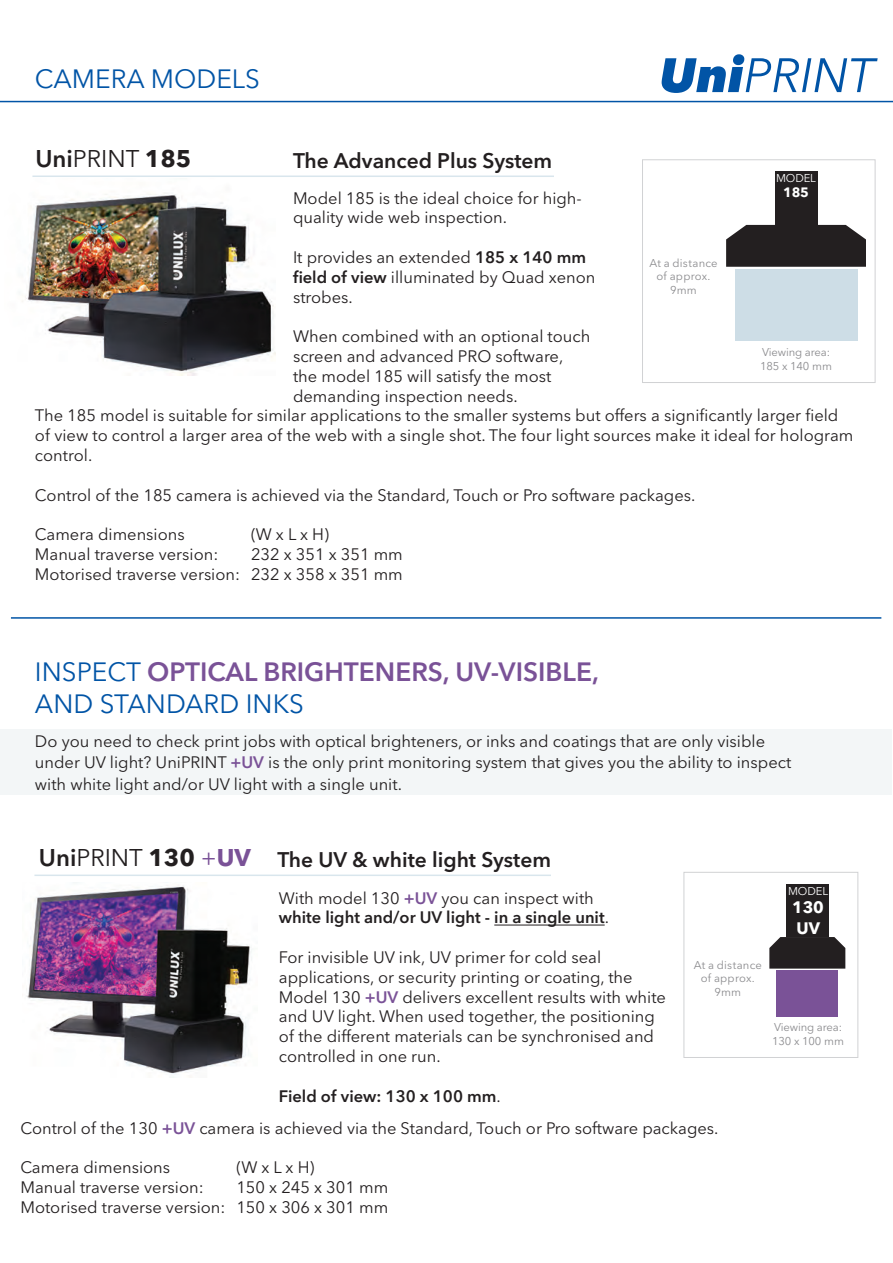
<style>
.page{position:relative;width:893px;height:1263px;background:#fff}
.page>*{position:absolute;margin:0;border:0;box-sizing:border-box;transform-origin:0 0}
.t1{font:600 26.25px/31.5px "Avenir Next LT Pro";color:#7a5297}
.t2{font:26.25px "Avenir Next LT Pro";color:#0154a6}
.t3{font:24px "Avenir Next LT Pro";color:#231f20}
.t4{font:600 21px "Avenir Next LT Pro";color:#231f20}
.t5{font:16.5px/19.8px "Avenir Next LT Pro";color:#231f20}
.t6{font:600 16.5px/19.8px "Avenir Next LT Pro";color:#231f20}
.t7{font:700 16.5px/20.5px "Avenir Next LT Pro";color:#fff}
.t8{font:700 13.5px "Avenir Next LT Pro";color:#fff}
.t9{font:11.25px/13.5px "Avenir Next LT Pro";letter-spacing:.005em;color:#8c8c8f}
.t10{font:11.25px "Avenir Next LT Pro";letter-spacing:-.01em;color:#fff}
.s1{font-weight:600}
.s2{font-weight:700}
.s3{font-weight:400;color:#0154a6}
.s4{font-weight:600;color:#7a5297}
.s5{font-size:24px}
.s6{font-weight:400;font-size:24px}
.s7{font-weight:700;font-size:24px}
.s8{font-weight:400;font-size:24px;color:#7a5297}
.s9{font-weight:700;font-size:24px;color:#7a5297}
.s10{font-weight:400}
.s11{color:#7a5297}
</style>
<div class="page">
<hr style="left:32px;top:176px;width:521px;height:1px;background:#d9e6ed">
<div style="left:735px;top:269px;width:122px;height:71px;background:#cddde6"></div>
<div style="left:776px;top:172px;width:42px;height:56px;background:#231f20"></div>
<svg style="left:726px;top:225px;width:140px;height:42px;background:#2f2b2c"></svg>
<div style="left:642px;top:159px;width:233px;height:224px;border:1px solid #d1d2d4"></div>
<img style="left:26px;top:885px;width:226px;height:192px">
<img style="left:22px;top:193px;width:253px;height:183px">
<hr style="left:494px;top:925px;width:111px;height:1px;background:#231f20">
<hr style="left:34px;top:874px;width:517px;height:2px;background:#d9e6ed">
<div style="left:786px;top:885px;width:43px;height:52px;background:#231f20"></div>
<div style="left:769px;top:937px;width:76px;height:31px;background:#231f20"></div>
<div style="left:777px;top:971px;width:61px;height:46px;background:#7a5297"></div>
<div style="left:683px;top:872px;width:175px;height:186px;border:1px solid #d1d2d4"></div>
<hr style="left:11px;top:617px;width:870px;height:2px;background:#0154a6">
<hr style="left:0;top:101px;width:893px;height:1px;background:#0154a6">
<svg style="left:662px;top:54px;width:216px;height:39px"></svg>
<div style="left:1px;top:730px;width:891px;height:65px;background:#f3f6f7"></div>
<h1 class="t2" style="left:35px;top:64px;width:227px">CAMERA MODELS</h1>
<h2 class="t3" style="left:35px;top:144px;width:158px"><span class="s1">Uni</span>PRINT <span class="s2">185</span></h2>
<p class="t4" style="left:293px;top:148px;width:261px">The Advanced Plus System</p>
<p class="t5" style="left:293px;top:188px;width:290px">Model 185 is the ideal choice for high&shy;quality wide web inspection.</p>
<p class="t5" style="left:293px;top:247px;width:304px">It provides an extended <span class="s1">185 x 140 mm field of view</span> illuminated by Quad xenon strobes.</p>
<p class="t5" style="left:293px;top:327px;width:299px">When combined with an optional touch</p>
<p class="t5" style="left:293px;top:346px;width:272px">screen and advanced PRO software,</p>
<p class="t5" style="left:293px;top:366px;width:260px">the model 185 will satisfy the most</p>
<p class="t5" style="left:293px;top:386px;width:226px">demanding inspection needs.</p>
<p class="t5" style="left:35px;top:406px;width:805px">The 185 model is suitable for similar applications to the smaller systems but offers a significantly larger field</p>
<p class="t5" style="left:35px;top:425px;width:820px">of view to control a larger area of the web with a single shot. The four light sources make it ideal for hologram</p>
<p class="t5" style="left:35px;top:445px;width:59px">control.</p>
<p class="t5" style="left:35px;top:485px;width:662px">Control of the 185 camera is achieved via the Standard, Touch or Pro software packages.</p>
<p class="t5" style="left:35px;top:524px;width:151px">Camera dimensions</p>
<p class="t5" style="left:251px;top:524px;width:80px">(W x L x H)</p>
<p class="t5" style="left:35px;top:544px;width:185px">Manual traverse version:</p>
<p class="t10" style="left:776px;top:171px;width:41px">MODEL</p>
<p class="t8" style="left:783px;top:184px;width:27px">185</p>
<p class="t9" style="left:649px;top:256px;width:70px;text-align:center">At a distance of approx.<br>9mm</p>
<p class="t9" style="left:760px;top:346px;width:73px">Viewing area:<br>185 x 140 mm</p>
<p class="t5" style="left:35px;top:544px;width:369px;text-align:right">232 x 351 x 351 mm<br>Motorised traverse version: 232 x 358 x 351 mm</p>
<h1 class="t1" style="left:35px;top:656px;width:565px"><span class="s3">INSPECT</span> OPTICAL BRIGHTENERS, UV-VISIBLE,<br><span class="s3">AND STANDARD INKS</span></h1>
<p class="t5" style="left:35px;top:731px;width:758px;line-height:21px">Do you need to check print jobs with optical brighteners, or inks and coatings that are only visible under UV light? UniPRINT <span class="s4">+UV</span> is the only print monitoring system that gives you the ability to inspect with white light and/or UV light with a single unit.</p>
<p class="t4" style="left:39px;top:847px;width:514px"><span class="s5">Uni</span><span class="s6">PRINT</span> <span class="s7">130</span> <span class="s8">+</span><span class="s9">UV</span> The UV &amp; white light System</p>
<p class="t6" style="left:279px;top:888px;width:332px"><span class="s10">With model 130</span> <span class="s11">+UV</span> <span class="s10">you can inspect with </span>white light and/or UV light - in a single unit<span class="s10">.</span></p>
<p class="t5" style="left:279px;top:947px;width:389px">For invisible UV ink, UV primer for cold seal applications, or security printing or coating, the Model 130 <span class="s4">+UV</span> delivers excellent results with white and UV light. When used together, the positioning of the different materials can be synchronised and controlled in one run.</p>
<p class="t6" style="left:279px;top:1086px;width:223px">Field of view: 130 x 100 mm<span class="s10">.</span></p>
<p class="t9" style="left:694px;top:958px;width:70px;text-align:center">At a distance of approx.<br>9mm</p>
<p class="t5" style="left:20px;top:1118px;width:700px">Control of the 130 <span class="s4">+UV</span> camera is achieved via the Standard, Touch or Pro software packages.</p>
<p class="t5" style="left:20px;top:1157px;width:151px">Camera dimensions</p>
<p class="t5" style="left:236px;top:1157px;width:80px">(W x L x H)</p>
<p class="t5" style="left:20px;top:1177px;width:185px">Manual traverse version:</p>
<p class="t5" style="left:20px;top:1177px;width:369px;text-align:right">150 x 245 x 301 mm<br>Motorised traverse version: 150 x 306 x 301 mm</p>
<p class="t10" style="left:788px;top:884px;width:41px">MODEL</p>
<p class="t7" style="left:792px;top:897px;width:33px">130<br>UV</p>
<p class="t9" style="left:772px;top:1020px;width:73px">Viewing area:<br>130 x 100 mm</p>
</div>
